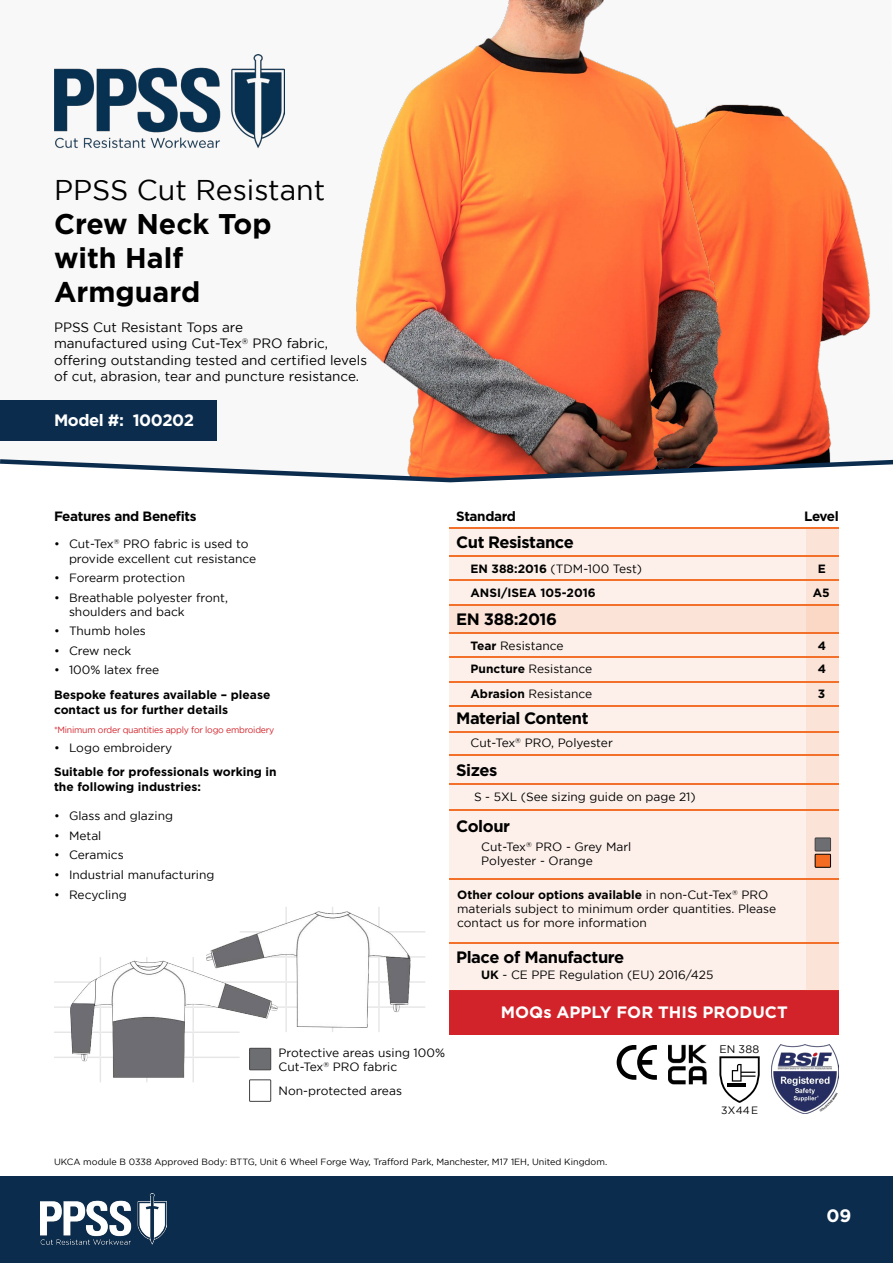
<style>
.page{position:relative;width:893px;height:1263px;background:#fff}
.page>*{position:absolute;margin:0;border:0;box-sizing:border-box;transform-origin:0 0}
.t1{font:700 28.5px/34.2px "Gotham";color:#000}
.t2{font:28.5px "Gotham";color:#000}
.t3{font:700 18px "Gotham";color:#fff}
.t4{font:700 16.5px "Gotham";letter-spacing:-.025em;color:#000}
.t5{font:700 16.5px "Gotham";color:#fff}
.t6{font:700 16.5px "Gotham";letter-spacing:-.025em;color:#fff}
.t7{font:13.5px/16.2px "Gotham";color:#000}
.t8{font:700 13.5px "Gotham";letter-spacing:-.025em;color:#000}
.t9{font:12px/14.4px "Gotham";color:#000}
.t10{font:700 12px/15px "Gotham";color:#000}
.t11{font:10.95px "Gotham";color:#000}
.t12{font:10.5px "Gotham";letter-spacing:.025em;color:#000}
.t13{font:9px "Gotham";color:#000}
.t14{font:9px "Gotham";letter-spacing:-.025em;color:#d2232a}
.s1{font-weight:700}
</style>
<div class="page">
<img style="left:770px;top:106px;width:101px;height:351px">
<img style="left:356px;top:0;width:414px;height:457px">
<svg style="left:0;top:457px;width:893px;height:26px"></svg>
<div style="left:249px;top:1079px;width:22px;height:23px;border:1px solid #414042"></div>
<hr style="left:379px;top:931px;width:46px;height:1px;background:#000">
<hr style="left:379px;top:956px;width:46px;height:2px;background:#000">
<hr style="left:379px;top:981px;width:46px;height:2px;background:#000">
<hr style="left:285px;top:1008px;width:2px;height:24px;background:#000">
<hr style="left:379px;top:1006px;width:46px;height:2px;background:#000">
<hr style="left:378px;top:1008px;width:2px;height:24px;background:#000">
<hr style="left:54px;top:981px;width:46px;height:2px;background:#000">
<hr style="left:54px;top:1006px;width:46px;height:2px;background:#000">
<hr style="left:54px;top:1031px;width:46px;height:2px;background:#000">
<hr style="left:54px;top:1056px;width:46px;height:2px;background:#000">
<img style="left:66px;top:957px;width:206px;height:125px">
<img style="left:207px;top:907px;width:206px;height:123px">
<div style="left:0;top:400px;width:217px;height:40px;background:#0b2c4d"></div>
<div style="left:450px;top:990px;width:389px;height:44px;background:#d2232a"></div>
<div style="left:450px;top:527px;width:389px;height:463px;background:linear-gradient(to bottom,#fce9df,#fdf1eb)"></div>
<div style="left:807px;top:527px;width:32px;height:463px;background:linear-gradient(to right,#fbe0d2,#fbe0d2)"></div>
<div style="left:815px;top:854px;width:15px;height:13px;background:#f36c21"></div>
<div style="left:815px;top:854px;width:16px;height:14px;border:1px solid #000"></div>
<div style="left:815px;top:838px;width:15px;height:13px;background:#6d6e71"></div>
<div style="left:815px;top:837px;width:16px;height:14px;border:1px solid #414042"></div>
<hr style="left:450px;top:580px;width:389px;height:1px;background:#f3702b">
<hr style="left:450px;top:555px;width:389px;height:2px;background:#f3702b">
<hr style="left:450px;top:527px;width:389px;height:1px;background:#f3702b">
<hr style="left:450px;top:604px;width:389px;height:1px;background:#f3702b">
<hr style="left:450px;top:656px;width:389px;height:2px;background:#f3702b">
<hr style="left:450px;top:632px;width:389px;height:1px;background:#f3702b">
<hr style="left:450px;top:681px;width:389px;height:1px;background:#f3702b">
<hr style="left:450px;top:705px;width:389px;height:1px;background:#f3702b">
<hr style="left:450px;top:755px;width:389px;height:1px;background:#f3702b">
<hr style="left:450px;top:942px;width:389px;height:2px;background:#f3702b">
<hr style="left:450px;top:731px;width:389px;height:2px;background:#f3702b">
<hr style="left:450px;top:878px;width:389px;height:1px;background:#f3702b">
<hr style="left:450px;top:783px;width:389px;height:1px;background:#f3702b">
<hr style="left:450px;top:809px;width:389px;height:2px;background:#f3702b">
<svg style="left:617px;top:1045px;width:40px;height:35px"></svg>
<svg style="left:719px;top:1056px;width:41px;height:47px"></svg>
<img style="left:668px;top:1045px;width:39px;height:39px">
<img style="left:771px;top:1045px;width:68px;height:69px">
<div style="left:0;top:1176px;width:893px;height:87px;background:#0b2c4d"></div>
<img style="left:54px;top:54px;width:231px;height:95px">
<img style="left:40px;top:1194px;width:126px;height:51px">
<h1 class="t2" style="left:54px;top:174px;width:273px">PPSS Cut Resistant</h1>
<h1 class="t1" style="left:54px;top:206px;width:219px">Crew Neck Top with Half<br>Armguard</h1>
<p class="t7" style="left:54px;top:319px;width:315px">PPSS Cut Resistant Tops are<br>manufactured using Cut-Tex<sup>®</sup> PRO fabric, offering outstanding tested and certified levels of cut, abrasion, tear and puncture resistance.</p>
<h3 class="t6" style="left:54px;top:411px;width:141px">Model #: 100202</h3>
<p class="t8" style="left:54px;top:508px;width:144px">Features and Benefits</p>
<p class="t9" style="left:69px;top:536px;width:189px;text-indent:-15px">• Cut-Tex<sup>®</sup> PRO fabric is used to provide excellent cut resistance</p>
<p class="t9" style="left:54px;top:570px;width:133px">• Forearm protection</p>
<p class="t9" style="left:69px;top:590px;width:160px;text-indent:-15px">• Breathable polyester front, shoulders and back</p>
<p class="t9" style="left:54px;top:624px;width:93px">• Thumb holes</p>
<p class="t9" style="left:54px;top:643px;width:79px">• Crew neck</p>
<p class="t9" style="left:54px;top:663px;width:107px">• 100% latex free</p>
<p class="t10" style="left:54px;top:687px;width:218px">Bespoke features available – please contact us for further details</p>
<p class="t14" style="left:54px;top:725px;width:222px">*Minimum order quantities apply for logo embroidery</p>
<p class="t9" style="left:54px;top:740px;width:120px">• Logo embroidery</p>
<p class="t10" style="left:54px;top:764px;width:224px">Suitable for professionals working in the following industries:</p>
<p class="t9" style="left:54px;top:809px;width:121px">• Glass and glazing</p>
<p class="t9" style="left:54px;top:828px;width:49px">• Metal</p>
<p class="t9" style="left:54px;top:848px;width:71px">• Ceramics</p>
<p class="t9" style="left:54px;top:867px;width:162px">• Industrial manufacturing</p>
<p class="t9" style="left:54px;top:887px;width:74px">• Recycling</p>
<p class="t9" style="left:279px;top:1045px;width:168px">Protective areas using 100%<br>Cut-Tex<sup>®</sup> PRO fabric</p>
<p class="t9" style="left:279px;top:1083px;width:125px">Non-protected areas</p>
<p class="t8" style="left:456px;top:508px;width:61px">Standard</p>
<h3 class="t4" style="left:456px;top:532px;width:119px">Cut Resistance</h3>
<p class="t10" style="left:470px;top:585px;width:127px">ANSI/ISEA 105-2016</p>
<h3 class="t4" style="left:456px;top:609px;width:102px">EN 388:2016</h3>
<p class="t8" style="left:804px;top:508px;width:36px">Level</p>
<p class="t9" style="left:470px;top:561px;width:173px"><span class="s1">EN 388:2016</span> (TDM-100 Test)</p>
<p class="t10" style="left:818px;top:560px;width:10px">E</p>
<p class="t10" style="left:813px;top:585px;width:19px">A5</p>
<p class="t9" style="left:470px;top:638px;width:95px"><span class="s1">Tear</span> Resistance</p>
<p class="t10" style="left:818px;top:638px;width:10px">4</p>
<p class="t9" style="left:470px;top:661px;width:123px"><span class="s1">Puncture</span> Resistance</p>
<p class="t10" style="left:818px;top:661px;width:10px">4</p>
<p class="t9" style="left:470px;top:686px;width:123px"><span class="s1">Abrasion</span> Resistance</p>
<p class="t10" style="left:818px;top:686px;width:9px">3</p>
<h3 class="t4" style="left:456px;top:708px;width:134px">Material Content</h3>
<p class="t9" style="left:470px;top:736px;width:144px">Cut-Tex<sup>®</sup> PRO, Polyester</p>
<h3 class="t4" style="left:456px;top:760px;width:43px">Sizes</h3>
<p class="t9" style="left:474px;top:789px;width:223px">S - 5XL (See sizing guide on page 21)</p>
<h3 class="t4" style="left:456px;top:817px;width:56px">Colour</h3>
<p class="t9" style="left:481px;top:839px;width:152px">Cut-Tex<sup>®</sup> PRO - Grey Marl<br>Polyester - Orange</p>
<p class="t9" style="left:457px;top:887px;width:321px"><span class="s1">Other colour options available</span> in non-Cut-Tex<sup>®</sup> PRO materials subject to minimum order quantities. Please contact us for more information</p>
<h3 class="t4" style="left:456px;top:947px;width:170px">Place of Manufacture</h3>
<p class="t9" style="left:481px;top:967px;width:234px"><span class="s1">UK</span> - CE PPE Regulation (EU) 2016/425</p>
<h3 class="t5" style="left:501px;top:1003px;width:288px">MOQs APPLY FOR THIS PRODUCT</h3>
<p class="t11" style="left:719px;top:1043px;width:41px">EN 388</p>
<p class="t12" style="left:721px;top:1104px;width:38px">3X44E</p>
<p class="t13" style="left:54px;top:1157px;width:555px">UKCA module B 0338 Approved Body: BTTG, Unit 6 Wheel Forge Way, Trafford Park, Manchester, M17 1EH, United Kingdom.</p>
<h2 class="t3" style="left:826px;top:1205px;width:27px">09</h2>
</div>
